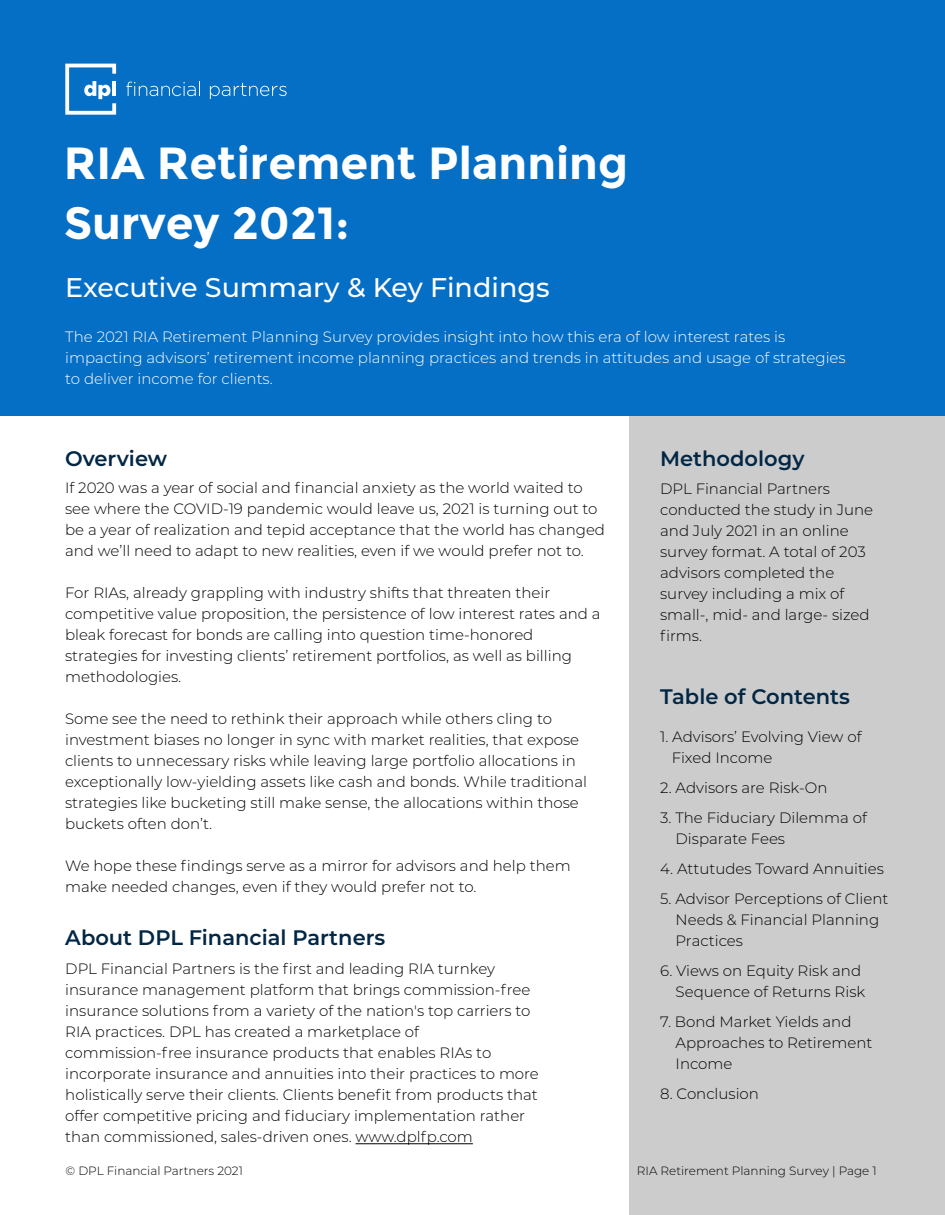
<style>
.page{position:relative;width:945px;height:1215px;background:#fff}
.page>*{position:absolute;margin:0;border:0;box-sizing:border-box;transform-origin:0 0}
.t1{font:700 45px/60px "Montserrat";color:#fff}
.t2{font:500 27px "Montserrat";color:#fff}
.t3{font:600 21px "Montserrat";color:#022745}
.t4{font:300 15px/21px "Montserrat";color:#000}
.t5{font:300 15px/21px "Montserrat";color:#fff}
.t6{font:300 12px "Montserrat";color:#000}
</style>
<div class="page">
<div style="left:630px;top:411px;width:315px;height:804px;background:#ccc"></div>
<div style="left:0;top:0;width:945px;height:416px;background:#056ec5"></div>
<svg style="left:65px;top:64px;width:51px;height:51px"></svg>
<hr style="left:112px;top:81px;width:4px;height:15px;background:#fff">
<svg style="left:126px;top:82px;width:74px;height:14px"></svg>
<svg style="left:210px;top:83px;width:77px;height:16px"></svg>
<hr style="left:356px;top:1143px;width:117px;height:1px;background:#000">
<h1 class="t1" style="left:64px;top:133px;width:566px">RIA Retirement Planning<br>Survey 2021:</h1>
<h2 class="t2" style="left:65px;top:268px;width:486px">Executive Summary &amp; Key Findings</h2>
<p class="t5" style="left:65px;top:326px;width:782px">The 2021 RIA Retirement Planning Survey provides insight into how this era of low interest rates is impacting advisors’ retirement income planning practices and trends in attitudes and usage of strategies to deliver income for clients.</p>
<h3 class="t3" style="left:65px;top:444px;width:104px">Overview</h3>
<h3 class="t3" style="left:660px;top:444px;width:146px">Methodology</h3>
<p class="t4" style="left:660px;top:478px;width:215px">DPL Financial Partners conducted the study in June and July 2021 in an online survey format. A total of 203 advisors completed the survey including a mix of small-, mid- and large- sized firms.</p>
<p class="t4" style="left:65px;top:477px;width:542px">If 2020 was a year of social and financial anxiety as the world waited to see where the COVID-19 pandemic would leave us, 2021 is turning out to be a year of realization and tepid acceptance that the world has changed and we’ll need to adapt to new realities, even if we would prefer not to.</p>
<p class="t4" style="left:65px;top:582px;width:537px">For RIAs, already grappling with industry shifts that threaten their competitive value proposition, the persistence of low interest rates and a bleak forecast for bonds are calling into question time-honored strategies for investing clients’ retirement portfolios, as well as billing methodologies.</p>
<p class="t4" style="left:65px;top:708px;width:523px">Some see the need to rethink their approach while others cling to investment biases no longer in sync with market realities, that expose clients to unnecessary risks while leaving large portfolio allocations in exceptionally low-yielding assets like cash and bonds. While traditional strategies like bucketing still make sense, the allocations within those buckets often don’t.</p>
<p class="t4" style="left:65px;top:855px;width:507px">We hope these findings serve as a mirror for advisors and help them make needed changes, even if they would prefer not to.</p>
<h3 class="t3" style="left:660px;top:681px;width:191px">Table of Contents</h3>
<p class="t4" style="left:672px;top:725px;width:191px;text-indent:-12px">1. Advisors’ Evolving View of<br>Fixed Income</p>
<p class="t4" style="left:660px;top:776px;width:169px">2. Advisors are Risk-On</p>
<p class="t4" style="left:676px;top:806px;width:193px;text-indent:-15px">3. The Fiduciary Dilemma of<br>Disparate Fees</p>
<p class="t4" style="left:660px;top:857px;width:225px">4. Attutudes Toward Annuities</p>
<p class="t4" style="left:676px;top:887px;width:214px;text-indent:-15px">5. Advisor Perceptions of Client<br>Needs &amp; Financial Planning<br>Practices</p>
<p class="t4" style="left:660px;top:959px;width:207px;text-align:right">6. Views on Equity Risk and<br>Sequence of Returns Risk</p>
<p class="t4" style="left:676px;top:1010px;width:198px;text-indent:-15px">7. Bond Market Yields and<br>Approaches to Retirement<br>Income</p>
<p class="t4" style="left:660px;top:1082px;width:100px">8. Conclusion</p>
<h3 class="t3" style="left:65px;top:923px;width:322px">About DPL Financial Partners</h3>
<p class="t4" style="left:65px;top:958px;width:475px">DPL Financial Partners is the first and leading RIA turnkey insurance management platform that brings commission-free insurance solutions from a variety of the nation's top carriers to RIA practices. DPL has created a marketplace of commission-free insurance products that enables RIAs to incorporate insurance and annuities into their practices to more holistically serve their clients. Clients benefit from products that offer competitive pricing and fiduciary implementation rather than commissioned, sales-driven ones. www.dplfp.com</p>
<p class="t6" style="left:65px;top:1162px;width:179px">© DPL Financial Partners 2021</p>
<p class="t6" style="left:637px;top:1162px;width:241px">RIA Retirement Planning Survey | Page 1</p>
</div>
